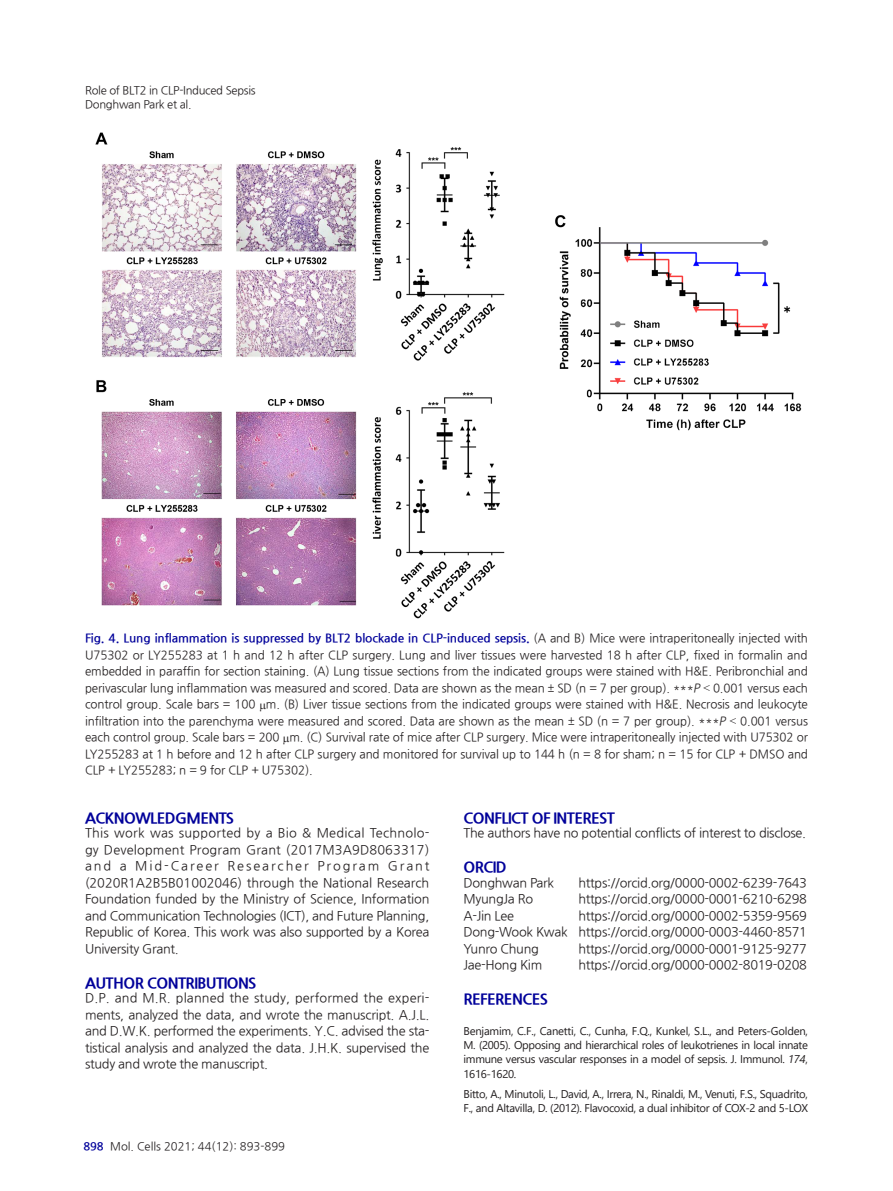
<style>
.page{position:relative;width:893px;height:1191px;background:#fff}
.page>*{position:absolute;margin:0;border:0;box-sizing:border-box;transform-origin:0 0}
.t1{font:800 15px "Nanum Gothic";letter-spacing:-.04em;color:#00009a}
.t2{font:12.75px/16.5px "Nanum Gothic";letter-spacing:-.025em;color:#231f20;text-align:justify}
.t3{font:12px/16.5px "Nanum Gothic";letter-spacing:-.01em;color:#231f20;text-align:justify}
.t4{font:11.25px/14.2px "Segoe UI";letter-spacing:-.025em;color:#231f20;text-align:justify}
.t5{font:11.25px/13.5px "Nanum Gothic";letter-spacing:-.025em;color:#231f20}
.t6{font:11.25px "Nanum Gothic";color:#231f20}
.s1{font-weight:700;color:#00009a}
.s2{font-style:italic}
.s3{font-family:"Times New Roman"}
</style>
<div class="page">
<img style="left:95px;top:132px;width:707px;height:487px">
<p class="t5" style="left:85px;top:84px;width:172px">Role of BLT2 in CLP-Induced Sepsis<br>Donghwan Park et al.</p>
<p class="t3" style="left:85px;top:630px;width:724px"><span class="s1">Fig. 4. Lung inflammation is suppressed by BLT2 blockade in CLP-induced sepsis.</span> (A and B) Mice were intraperitoneally injected with U75302 or LY255283 at 1 h and 12 h after CLP surgery. Lung and liver tissues were harvested 18 h after CLP, fixed in formalin and embedded in paraffin for section staining. (A) Lung tissue sections from the indicated groups were stained with H&amp;E. Peribronchial and perivascular lung inflammation was measured and scored. Data are shown as the mean ± SD (n = 7 per group). ***<span class="s2">P</span> <span class="s3">&lt;</span> 0.001 versus each control group. Scale bars = 100 m. (B) Liver tissue sections from the indicated groups were stained with H&amp;E. Necrosis and leukocyte infiltration into the parenchyma were measured and scored. Data are shown as the mean ± SD (n = 7 per group). ***<span class="s2">P</span> <span class="s3">&lt;</span> 0.001 versus each control group. Scale bars = 200 m. (C) Survival rate of mice after CLP surgery. Mice were intraperitoneally injected with U75302 or LY255283 at 1 h before and 12 h after CLP surgery and monitored for survival up to 144 h (n = 8 for sham; n = 15 for CLP + DMSO and CLP + LY255283; n = 9 for CLP + U75302).</p>
<p class="t1" style="left:85px;top:809px;width:151px">ACKNOWLEDGMENTS</p>
<p class="t2" style="left:85px;top:825px;width:346px">This work was supported by a Bio &amp; Medical Technolo&shy;gy Development Program Grant (2017M3A9D8063317) and a Mid-Career Researcher Program Grant (2020R1A2B5B01002046) through the National Research Foundation funded by the Ministry of Science, Information and Communication Technologies (ICT), and Future Planning, Republic of Korea. This work was also supported by a Korea University Grant.</p>
<p class="t1" style="left:85px;top:974px;width:173px">AUTHOR CONTRIBUTIONS</p>
<p class="t2" style="left:85px;top:990px;width:346px">D.P. and M.R. planned the study, performed the experi&shy;ments, analyzed the data, and wrote the manuscript. A.J.L. and D.W.K. performed the experiments. Y.C. advised the sta&shy;tistical analysis and analyzed the data. J.H.K. supervised the study and wrote the manuscript.</p>
<p class="t6" style="left:83px;top:1140px;width:203px"><span class="s1">898</span> Mol. Cells 2021; 44(12): 893-899</p>
<p class="t1" style="left:463px;top:809px;width:153px">CONFLICT OF INTEREST</p>
<p class="t2" style="left:463px;top:825px;width:344px">The authors have no potential conflicts of interest to disclose.</p>
<p class="t1" style="left:463px;top:859px;width:45px">ORCID</p>
<p class="t2" style="left:463px;top:874px;width:92px">Donghwan Park</p>
<p class="t2" style="left:578px;top:874px;width:230px">https://orcid.org/0000-0002-6239-7643</p>
<p class="t2" style="left:463px;top:891px;width:71px">MyungJa Ro</p>
<p class="t2" style="left:578px;top:891px;width:230px">https://orcid.org/0000-0001-6210-6298</p>
<p class="t2" style="left:463px;top:907px;width:52px">A-Jin Lee</p>
<p class="t2" style="left:463px;top:907px;width:345px;text-indent:115px">https://orcid.org/0000-0002-5359-9569<br>Dong-Wook Kwak https://orcid.org/0000-0003-4460-8571<br>Yunro Chung</p>
<p class="t2" style="left:578px;top:940px;width:230px">https://orcid.org/0000-0001-9125-9277</p>
<p class="t2" style="left:463px;top:957px;width:80px">Jae-Hong Kim</p>
<p class="t2" style="left:578px;top:957px;width:230px">https://orcid.org/0000-0002-8019-0208</p>
<p class="t1" style="left:463px;top:991px;width:86px">REFERENCES</p>
<p class="t4" style="left:463px;top:1022px;width:346px">Benjamim, C.F., Canetti, C., Cunha, F.Q., Kunkel, S.L., and Peters-Golden, M. (2005). Opposing and hierarchical roles of leukotrienes in local innate immune versus vascular responses in a model of sepsis. J. Immunol. <span class="s2">174</span>, 1616-1620.</p>
<p class="t4" style="left:463px;top:1085px;width:346px">Bitto, A., Minutoli, L., David, A., Irrera, N., Rinaldi, M., Venuti, F.S., Squadrito,<br>F., and Altavilla, D. (2012). Flavocoxid, a dual inhibitor of COX-2 and 5-LOX</p>
</div>
